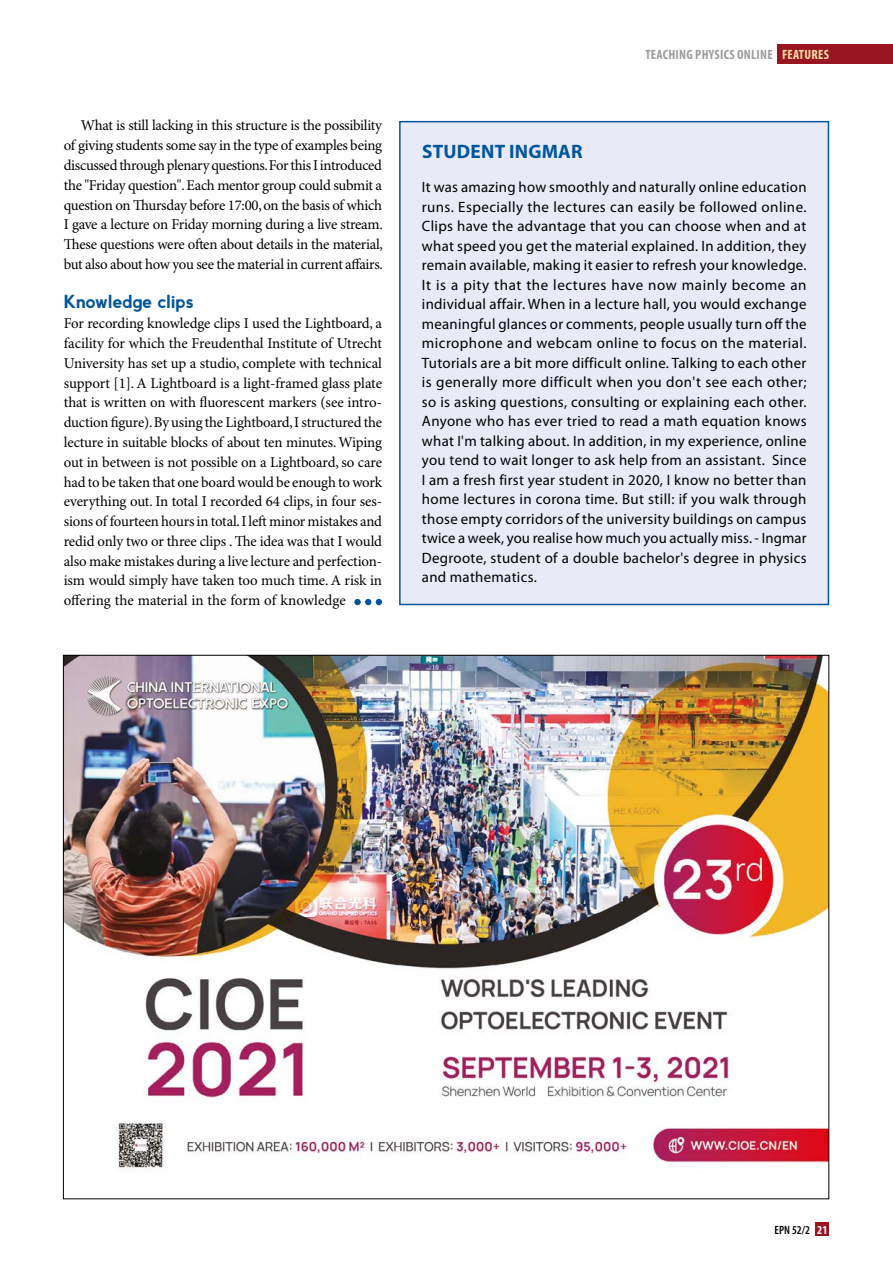
<style>
.page{position:relative;width:893px;height:1263px;background:#fff}
.page>*{position:absolute;margin:0;border:0;box-sizing:border-box;transform-origin:0 0}
.t1{font:700 19.5px "Myriad Pro";letter-spacing:.01em;color:#00569d}
.t2{font:700 18px "nevis";letter-spacing:-.015em;color:#00569d}
.t3{font:15px/19.8px "Minion Pro";letter-spacing:-.015em;color:#000;text-align:justify}
.t4{font:15px/19.5px "Myriad Pro";letter-spacing:.025em;color:#000;text-align:justify}
.t5{font:700 condensed 13.5px "Myriad Pro";letter-spacing:.02em;color:#9d9d9c}
.t6{font:700 condensed 13.5px "Myriad Pro";letter-spacing:.02em;color:#fedea9}
.t7{font:600 condensed 12px "Myriad Pro";color:#000}
.s1{font-weight:700;color:#fff}
</style>
<div class="page">
<div style="left:354px;top:599px;width:7px;height:6px;background:#00569d;border-radius:50%"></div>
<svg style="left:365px;top:599px;width:17px;height:6px"></svg>
<div style="left:816px;top:1222px;width:13px;height:14px;background:#991620"></div>
<div style="left:777px;top:45px;width:116px;height:19px;background:#991620"></div>
<img style="left:65px;top:657px;width:762px;height:512px">
<div style="left:400px;top:122px;width:428px;height:482px;background:#e8ebf7"></div>
<div style="left:399px;top:121px;width:430px;height:484px;border:2px solid #00569d"></div>
<p class="t3" style="left:64px;top:116px;width:321px;text-indent:17px">What is still lacking in this structure is the possibility of giving students some say in the type of examples being discussed through plenary questions. For this I introduced the "Friday question". Each mentor group could submit a question on Thursday before 17:00, on the basis of which I gave a lecture on Friday morning during a live stream.<br>These questions were often about details in the material, but also about how you see the material in current affairs.</p>
<p class="t2" style="left:64px;top:292px;width:132px">Knowledge clips</p>
<p class="t3" style="left:64px;top:314px;width:320px">For recording knowledge clips I used the Lightboard, a facility for which the Freudenthal Institute of Utrecht University has set up a studio, complete with technical support [1]. A Lightboard is a light-framed glass plate that is written on with fluorescent markers (see intro&shy;duction figure). By using the Lightboard, I structured the lecture in suitable blocks of about ten minutes. Wiping out in between is not possible on a Lightboard, so care had to be taken that one board would be enough to work everything out. In total I recorded 64 clips, in four ses&shy;sions of fourteen hours in total. I left minor mistakes and redid only two or three clips . The idea was that I would also make mistakes during a live lecture and perfection&shy;ism would simply have taken too much time. A risk in offering the material in the form of knowledge</p>
<p class="t5" style="left:645px;top:47px;width:57px">TEACHING PHYSI</p>
<p class="t5" style="left:724px;top:47px;width:21px">CS ONLINE</p>
<p class="t6" style="left:782px;top:47px;width:49px">FEATURES</p>
<h1 class="t1" style="left:422px;top:141px;width:162px">STUDENT INGMAR</h1>
<p class="t4" style="left:422px;top:178px;width:386px">It was amazing how smoothly and naturally online education runs. Especially the lectures can easily be followed online.<br>Clips have the advantage that you can choose when and at what speed you get the material explained. In addition, they remain available, making it easier to refresh your knowledge.<br>It is a pity that the lectures have now mainly become an individual affair. When in a lecture hall, you would exchange meaningful glances or comments, people usually turn off the microphone and webcam online to focus on the material.<br>Tutorials are a bit more difficult online. Talking to each other is generally more difficult when you don't see each other; so is asking questions, consulting or explaining each other.<br>Anyone who has ever tried to read a math equation knows what I'm talking about. In addition, in my experience, online you tend to wait longer to ask help from an assistant. Since I am a fresh first year student in 2020, I know no better than home lectures in corona time. But still: if you walk through those empty corridors of the university buildings on campus twice a week, you realise how much you actually miss. - Ingmar Degroote, student of a double bachelor's degree in physics and mathematics.</p>
<p class="t7" style="left:774px;top:1223px;width:54px">EPN 52/2 <span class="s1">21</span></p>
</div>
